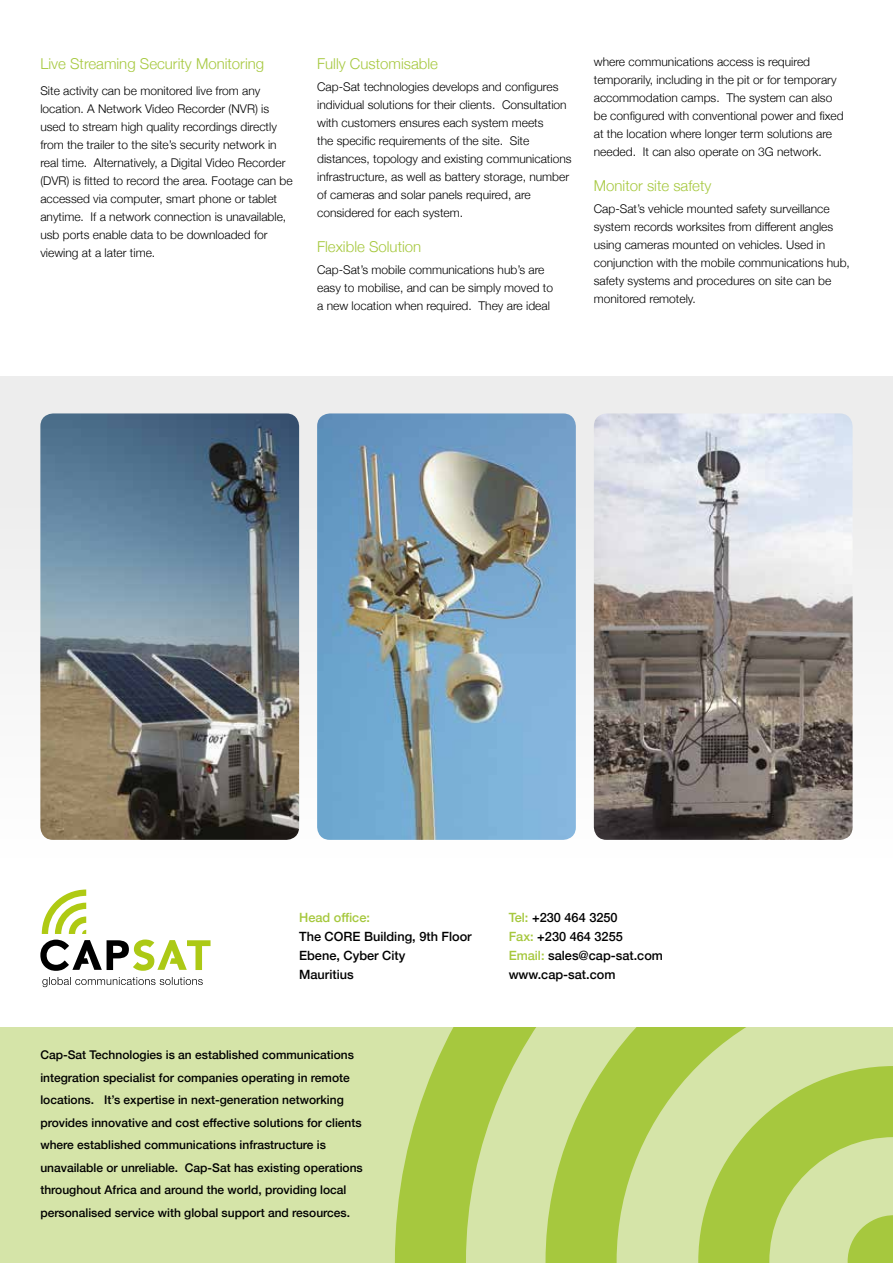
<style>
.page{position:relative;width:893px;height:1263px;background:#fff}
.page>*{position:absolute;margin:0;border:0;box-sizing:border-box;transform-origin:0 0}
.t1{font:300 15px "Helvetica Neue";color:#a6c83e}
.t2{font:500 12.75px/19px "Helvetica Neue";color:#000}
.t3{font:500 12.75px "Helvetica Neue";color:#a6c83e}
.t4{font:300 12px/18px "Helvetica Neue";color:#000}
.t5{font:500 12px/22.5px "Helvetica Neue";color:#000}
.s1{color:#a6c83e}
</style>
<div class="page">
<div style="left:0;top:1027px;width:893px;height:236px;background:#d5e4a8"></div>
<svg style="left:395px;top:1027px;width:351px;height:236px"></svg>
<svg style="left:698px;top:1066px;width:195px;height:197px"></svg>
<div style="left:0;top:376px;width:893px;height:481px;background:linear-gradient(to right,#f2f2f2,#f2f2f2)"></div>
<svg style="left:42px;top:977px;width:161px;height:10px"></svg>
<svg style="left:40px;top:889px;width:171px;height:82px"></svg>
<img style="left:40px;top:413px;width:259px;height:427px">
<img style="left:317px;top:413px;width:259px;height:427px">
<img style="left:594px;top:413px;width:259px;height:427px">
<p class="t1" style="left:40px;top:51px;width:225px">Live Streaming Security Monitoring</p>
<p class="t4" style="left:40px;top:81px;width:254px">Site activity can be monitored live from any location. A Network Video Recorder (NVR) is used to stream high quality recordings directly from the trailer to the site’s security network in real time. Alternatively, a Digital Video Recorder (DVR) is fitted to record the area. Footage can be accessed via computer, smart phone or tablet anytime. If a network connection is unavailable, usb ports enable data to be downloaded for viewing at a later time.</p>
<p class="t1" style="left:317px;top:51px;width:122px">Fully Customisable</p>
<p class="t4" style="left:317px;top:77px;width:256px">Cap-Sat technologies develops and configures individual solutions for their clients. Consultation with customers ensures each system meets<br>the specific requirements of the site. Site distances, topology and existing communications infrastructure, as well as battery storage, number of cameras and solar panels required, are considered for each system.</p>
<p class="t1" style="left:317px;top:234px;width:106px">Flexible Solution</p>
<p class="t4" style="left:317px;top:260px;width:238px">Cap-Sat’s mobile communications hub’s are easy to mobilise, and can be simply moved to a new location when required. They are ideal</p>
<p class="t4" style="left:594px;top:51px;width:251px">where communications access is required temporarily, including in the pit or for temporary accommodation camps. The system can also be configured with conventional power and fixed at the location where longer term solutions are needed. It can also operate on 3G network.</p>
<p class="t1" style="left:594px;top:173px;width:119px">Monitor site safety</p>
<p class="t4" style="left:594px;top:199px;width:258px">Cap-Sat’s vehicle mounted safety surveillance system records worksites from different angles using cameras mounted on vehicles. Used in conjunction with the mobile communications hub, safety systems and procedures on site can be monitored remotely.</p>
<p class="t3" style="left:299px;top:908px;width:72px">Head office:</p>
<p class="t2" style="left:299px;top:926px;width:174px">The CORE Building, 9th Floor<br>Ebene, Cyber City<br>Mauritius</p>
<p class="t5" style="left:40px;top:1043px;width:324px">Cap-Sat Technologies is an established communications integration specialist for companies operating in remote locations. It’s expertise in next-generation networking provides innovative and cost effective solutions for clients where established communications infrastructure is unavailable or unreliable. Cap-Sat has existing operations throughout Africa and around the world, providing local personalised service with global support and resources.</p>
<p class="t2" style="left:509px;top:907px;width:156px"><span class="s1">Tel:</span> +230 464 3250<br><span class="s1">Fax:</span> +230 464 3255<br><span class="s1">Email:</span> sales@cap-sat.com www.cap-sat.com</p>
</div>
